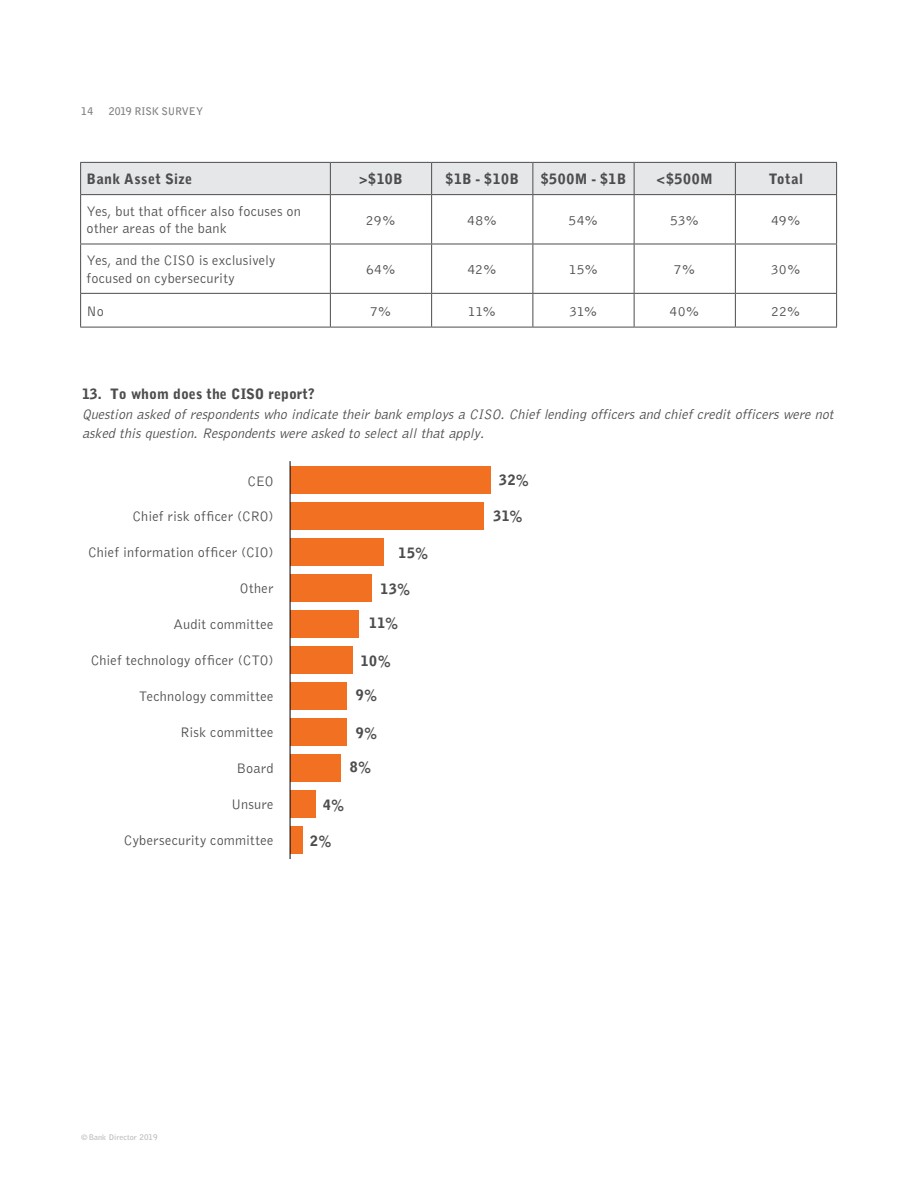
<style>
.page{position:relative;width:918px;height:1188px;background:#fff}
.page>*{position:absolute;margin:0;border:0;box-sizing:border-box;transform-origin:0 0}
.t1{font:300 14.25px/17.1px "Bell Gothic Std";letter-spacing:.01em;color:#4d4d4f}
.t2{font:italic 300 14.25px/19.5px "Bell Gothic Std";color:#4d4d4f}
.t3{font:900 14.25px "Bell Gothic Std";letter-spacing:.025em;color:#4d4d4f}
.t4{font:900 14.25px "Bell Gothic";letter-spacing:.035em;color:#4d4d4f}
.t5{font:900 14.25px "Bell Gothic Std";letter-spacing:-.005em;color:#4d4d4f}
.t6{font:700 10.5px "Bell Gothic Std";letter-spacing:-.005em;color:#808080}
.t7{font:700 7.65px "Bell Gothic Std";color:#bbbcbd;scale:1.05 1}
</style>
<div class="page">
<div style="left:81px;top:163px;width:755px;height:31px;background:#e6e7e8"></div>
<hr style="left:80px;top:162px;width:250px;height:1px;background:#4d4d4f">
<hr style="left:80px;top:163px;width:1px;height:31px;background:#4d4d4f">
<hr style="left:330px;top:162px;width:102px;height:1px;background:#4d4d4f">
<hr style="left:330px;top:163px;width:1px;height:31px;background:#4d4d4f">
<hr style="left:432px;top:162px;width:101px;height:1px;background:#4d4d4f">
<hr style="left:431px;top:163px;width:1px;height:31px;background:#4d4d4f">
<hr style="left:533px;top:162px;width:101px;height:1px;background:#4d4d4f">
<hr style="left:532px;top:163px;width:1px;height:31px;background:#4d4d4f">
<hr style="left:634px;top:162px;width:101px;height:1px;background:#4d4d4f">
<hr style="left:634px;top:163px;width:1px;height:31px;background:#4d4d4f">
<hr style="left:735px;top:162px;width:102px;height:1px;background:#4d4d4f">
<hr style="left:735px;top:163px;width:1px;height:31px;background:#4d4d4f">
<hr style="left:836px;top:163px;width:1px;height:31px;background:#4d4d4f">
<hr style="left:80px;top:194px;width:250px;height:1px;background:#4d4d4f">
<hr style="left:80px;top:195px;width:1px;height:49px;background:#4d4d4f">
<hr style="left:330px;top:194px;width:102px;height:1px;background:#4d4d4f">
<hr style="left:330px;top:195px;width:1px;height:49px;background:#4d4d4f">
<hr style="left:432px;top:194px;width:101px;height:1px;background:#4d4d4f">
<hr style="left:431px;top:195px;width:1px;height:49px;background:#4d4d4f">
<hr style="left:533px;top:194px;width:101px;height:1px;background:#4d4d4f">
<hr style="left:532px;top:195px;width:1px;height:49px;background:#4d4d4f">
<hr style="left:634px;top:194px;width:101px;height:1px;background:#4d4d4f">
<hr style="left:634px;top:195px;width:1px;height:49px;background:#4d4d4f">
<hr style="left:735px;top:194px;width:102px;height:1px;background:#4d4d4f">
<hr style="left:735px;top:195px;width:1px;height:49px;background:#4d4d4f">
<hr style="left:836px;top:195px;width:1px;height:49px;background:#4d4d4f">
<hr style="left:80px;top:244px;width:250px;height:1px;background:#4d4d4f">
<hr style="left:80px;top:244px;width:1px;height:49px;background:#4d4d4f">
<hr style="left:330px;top:244px;width:102px;height:1px;background:#4d4d4f">
<hr style="left:330px;top:244px;width:1px;height:49px;background:#4d4d4f">
<hr style="left:432px;top:244px;width:101px;height:1px;background:#4d4d4f">
<hr style="left:431px;top:244px;width:1px;height:49px;background:#4d4d4f">
<hr style="left:533px;top:244px;width:101px;height:1px;background:#4d4d4f">
<hr style="left:532px;top:244px;width:1px;height:49px;background:#4d4d4f">
<hr style="left:634px;top:244px;width:101px;height:1px;background:#4d4d4f">
<hr style="left:634px;top:244px;width:1px;height:49px;background:#4d4d4f">
<hr style="left:735px;top:244px;width:102px;height:1px;background:#4d4d4f">
<hr style="left:735px;top:244px;width:1px;height:49px;background:#4d4d4f">
<hr style="left:836px;top:244px;width:1px;height:49px;background:#4d4d4f">
<hr style="left:80px;top:293px;width:250px;height:1px;background:#4d4d4f">
<hr style="left:80px;top:294px;width:1px;height:33px;background:#4d4d4f">
<hr style="left:330px;top:293px;width:102px;height:1px;background:#4d4d4f">
<hr style="left:330px;top:294px;width:1px;height:33px;background:#4d4d4f">
<hr style="left:432px;top:293px;width:101px;height:1px;background:#4d4d4f">
<hr style="left:431px;top:294px;width:1px;height:33px;background:#4d4d4f">
<hr style="left:533px;top:293px;width:101px;height:1px;background:#4d4d4f">
<hr style="left:532px;top:294px;width:1px;height:33px;background:#4d4d4f">
<hr style="left:634px;top:293px;width:101px;height:1px;background:#4d4d4f">
<hr style="left:634px;top:294px;width:1px;height:33px;background:#4d4d4f">
<hr style="left:735px;top:293px;width:102px;height:1px;background:#4d4d4f">
<hr style="left:735px;top:294px;width:1px;height:33px;background:#4d4d4f">
<hr style="left:836px;top:294px;width:1px;height:33px;background:#4d4d4f">
<hr style="left:80px;top:327px;width:250px;height:1px;background:#4d4d4f">
<hr style="left:330px;top:327px;width:102px;height:1px;background:#4d4d4f">
<hr style="left:432px;top:327px;width:101px;height:1px;background:#4d4d4f">
<hr style="left:533px;top:327px;width:101px;height:1px;background:#4d4d4f">
<hr style="left:634px;top:327px;width:101px;height:1px;background:#4d4d4f">
<hr style="left:735px;top:327px;width:102px;height:1px;background:#4d4d4f">
<div style="left:290px;top:827px;width:13px;height:27px;background:#f27021"></div>
<div style="left:290px;top:791px;width:25px;height:27px;background:#f27021"></div>
<div style="left:290px;top:755px;width:50px;height:27px;background:#f27021"></div>
<div style="left:290px;top:719px;width:57px;height:27px;background:#f27021"></div>
<div style="left:290px;top:683px;width:57px;height:27px;background:#f27021"></div>
<div style="left:290px;top:647px;width:63px;height:27px;background:#f27021"></div>
<div style="left:290px;top:611px;width:69px;height:27px;background:#f27021"></div>
<div style="left:290px;top:574px;width:82px;height:27px;background:#f27021"></div>
<div style="left:290px;top:538px;width:94px;height:27px;background:#f27021"></div>
<div style="left:290px;top:502px;width:194px;height:27px;background:#f27021"></div>
<div style="left:290px;top:466px;width:200px;height:27px;background:#f27021"></div>
<hr style="left:290px;top:461px;width:1px;height:398px;background:#000">
<p class="t6" style="left:81px;top:104px;width:14px">14</p>
<p class="t6" style="left:109px;top:104px;width:96px">2019 RISK SURVEY</p>
<p class="t3" style="left:87px;top:170px;width:107px">Bank Asset Size</p>
<p class="t3" style="left:359px;top:170px;width:45px">&gt;$10B</p>
<p class="t3" style="left:446px;top:170px;width:75px">$1B - $10B</p>
<p class="t3" style="left:541px;top:170px;width:87px">$500M - $1B</p>
<p class="t3" style="left:657px;top:170px;width:58px">&lt;$500M</p>
<p class="t3" style="left:769px;top:170px;width:36px">Total</p>
<p class="t1" style="left:87px;top:203px;width:216px">Yes, but that officer also focuses on other areas of the bank</p>
<p class="t1" style="left:366px;top:212px;width:32px">29%</p>
<p class="t1" style="left:467px;top:212px;width:32px">48%</p>
<p class="t1" style="left:569px;top:212px;width:31px">54%</p>
<p class="t1" style="left:670px;top:212px;width:31px">53%</p>
<p class="t1" style="left:771px;top:212px;width:31px">49%</p>
<p class="t1" style="left:87px;top:253px;width:190px">Yes, and the CISO is exclusively focused on cybersecurity</p>
<p class="t1" style="left:366px;top:261px;width:31px">64%</p>
<p class="t1" style="left:467px;top:261px;width:31px">42%</p>
<p class="t1" style="left:569px;top:261px;width:31px">15%</p>
<p class="t1" style="left:674px;top:261px;width:23px">7%</p>
<p class="t1" style="left:771px;top:261px;width:32px">30%</p>
<p class="t1" style="left:87px;top:303px;width:19px">No</p>
<p class="t1" style="left:370px;top:303px;width:23px">7%</p>
<p class="t1" style="left:468px;top:303px;width:30px">11%</p>
<p class="t1" style="left:569px;top:303px;width:30px">31%</p>
<p class="t1" style="left:670px;top:303px;width:32px">40%</p>
<p class="t1" style="left:771px;top:303px;width:31px">22%</p>
<p class="t5" style="left:82px;top:386px;width:235px">13. To whom does the CISO report?</p>
<p class="t2" style="left:82px;top:404px;width:757px">Question asked ofrespondentswho indicatetheirbank employsa CISO. Chieflending officersand chief creditofficerswerenot asked thisquestion.Respondentswereasked to selectallthatapply.</p>
<p class="t1" style="left:247px;top:473px;width:28px">CEO</p>
<p class="t1" style="left:133px;top:508px;width:142px">Chief risk officer (CRO)</p>
<p class="t1" style="left:88px;top:544px;width:187px">Chief information officer (CIO)</p>
<p class="t1" style="left:240px;top:580px;width:35px">Other</p>
<p class="t1" style="left:174px;top:616px;width:102px">Audit committee</p>
<p class="t1" style="left:91px;top:652px;width:184px">Chief technology officer (CTO)</p>
<p class="t1" style="left:139px;top:688px;width:136px">Technology committee</p>
<p class="t1" style="left:180px;top:724px;width:95px">Risk committee</p>
<p class="t1" style="left:236px;top:760px;width:39px">Board</p>
<p class="t1" style="left:231px;top:796px;width:44px">Unsure</p>
<p class="t1" style="left:124px;top:832px;width:151px">Cybersecurity committee</p>
<p class="t4" style="left:398px;top:544px;width:31px">15%</p>
<p class="t4" style="left:380px;top:580px;width:31px">13%</p>
<p class="t4" style="left:369px;top:615px;width:30px">11%</p>
<p class="t4" style="left:361px;top:652px;width:31px">10%</p>
<p class="t4" style="left:356px;top:687px;width:23px">9%</p>
<p class="t4" style="left:356px;top:724px;width:23px">9%</p>
<p class="t4" style="left:350px;top:759px;width:23px">8%</p>
<p class="t4" style="left:323px;top:796px;width:23px">4%</p>
<p class="t4" style="left:310px;top:833px;width:23px">2%</p>
<p class="t4" style="left:499px;top:472px;width:31px">32%</p>
<p class="t4" style="left:494px;top:507px;width:30px">31%</p>
<p class="t7" style="left:81px;top:1133px;width:74px">© Bank Director 2019</p>
</div>
